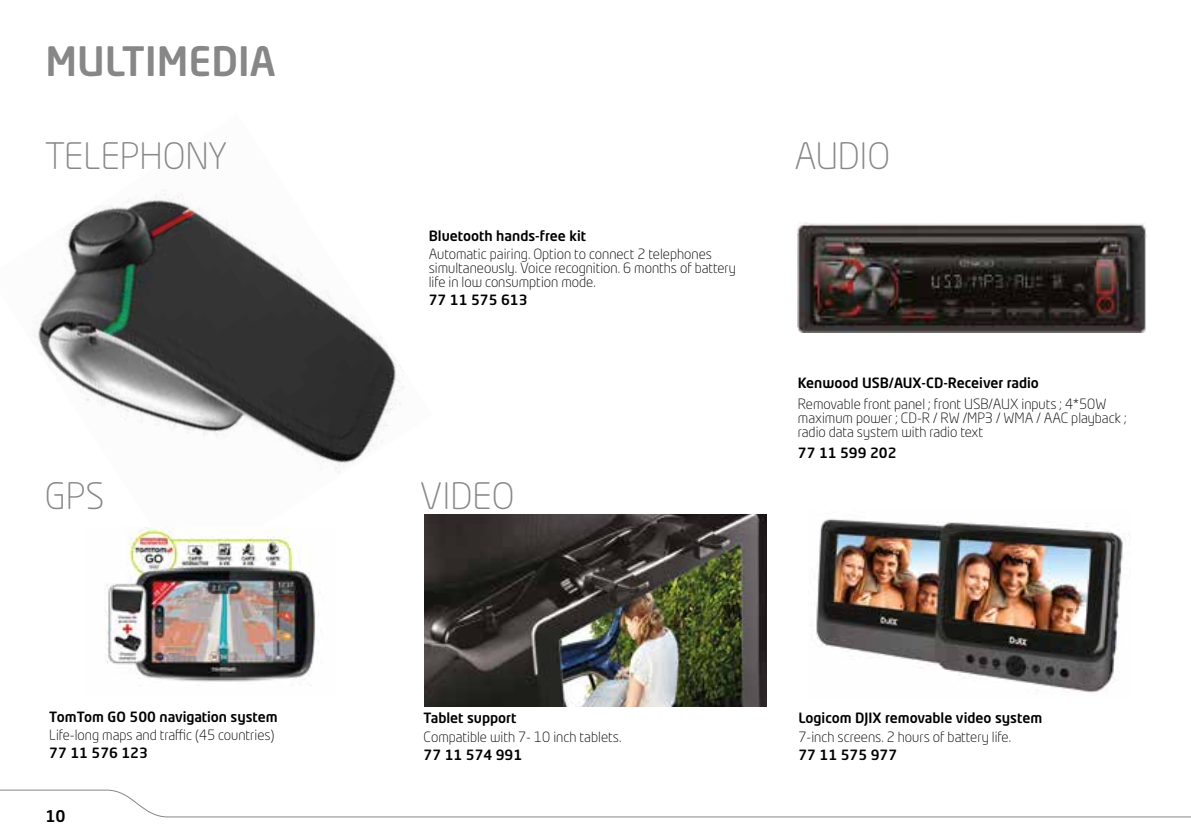
<style>
.page{position:relative;width:1191px;height:840px;background:#fff}
.page>*{position:absolute;margin:0;border:0;box-sizing:border-box;transform-origin:0 0}
.t1{font:500 40px "Neo Tech Dacia";color:#878787}
.t2{font:300 36px "Neo Tech Dacia";color:#878787}
.t3{font:500 16px "Neo Tech Dacia";color:#000}
.t4{font:300 14px/14px "Neo Tech Dacia";color:#000}
.t5{font:500 14px "Neo Tech Dacia";color:#000}
</style>
<div class="page">
<svg style="left:0;top:789px;width:1191px;height:28px"></svg>
<img style="left:34px;top:190px;width:391px;height:386px">
<img style="left:811px;top:518px;width:313px;height:175px">
<img style="left:797px;top:222px;width:349px;height:110px">
<img style="left:425px;top:514px;width:341px;height:191px">
<img style="left:83px;top:527px;width:252px;height:159px">
<h1 class="t1" style="left:45px;top:36px;width:232px">MULTIMEDIA</h1>
<h2 class="t2" style="left:45px;top:134px;width:184px">TELEPHONY</h2>
<h2 class="t2" style="left:45px;top:473px;width:61px">GPS</h2>
<p class="t5" style="left:49px;top:707px;width:230px">TomTom GO 500 navigation system</p>
<p class="t4" style="left:49px;top:727px;width:227px">Life-long maps and traffic (45 countries)</p>
<p class="t5" style="left:49px;top:744px;width:100px">77 11 576 123</p>
<p class="t3" style="left:45px;top:805px;width:22px">10</p>
<p class="t5" style="left:429px;top:227px;width:159px">Bluetooth hands-free kit</p>
<p class="t4" style="left:429px;top:247px;width:309px">Automatic pairing. Option to connect 2 telephones simultaneously. Voice recognition. 6 months of battery life in low consumption mode.</p>
<p class="t5" style="left:429px;top:291px;width:100px">77 11 575 613</p>
<h2 class="t2" style="left:420px;top:473px;width:96px">VIDEO</h2>
<h2 class="t2" style="left:794px;top:134px;width:97px">AUDIO</h2>
<p class="t5" style="left:798px;top:374px;width:242px">Kenwood USB/AUX-CD-Receiver radio</p>
<p class="t4" style="left:798px;top:396px;width:330px">Removable front panel ; front USB/AUX inputs ; 4*50W maximum power ; CD-R / RW /MP3 / WMA / AAC playback ; radio data system with radio text</p>
<p class="t5" style="left:798px;top:443px;width:100px">77 11 599 202</p>
<p class="t5" style="left:423px;top:709px;width:94px">Tablet support</p>
<p class="t4" style="left:423px;top:728px;width:199px">Compatible with 7- 10 inch tablets.</p>
<p class="t5" style="left:423px;top:745px;width:100px">77 11 574 991</p>
<p class="t5" style="left:798px;top:709px;width:245px">Logicom DJIX removable video system</p>
<p class="t4" style="left:798px;top:728px;width:214px">7-inch screens. 2 hours of battery life.</p>
<p class="t5" style="left:798px;top:745px;width:100px">77 11 575 977</p>
</div>
